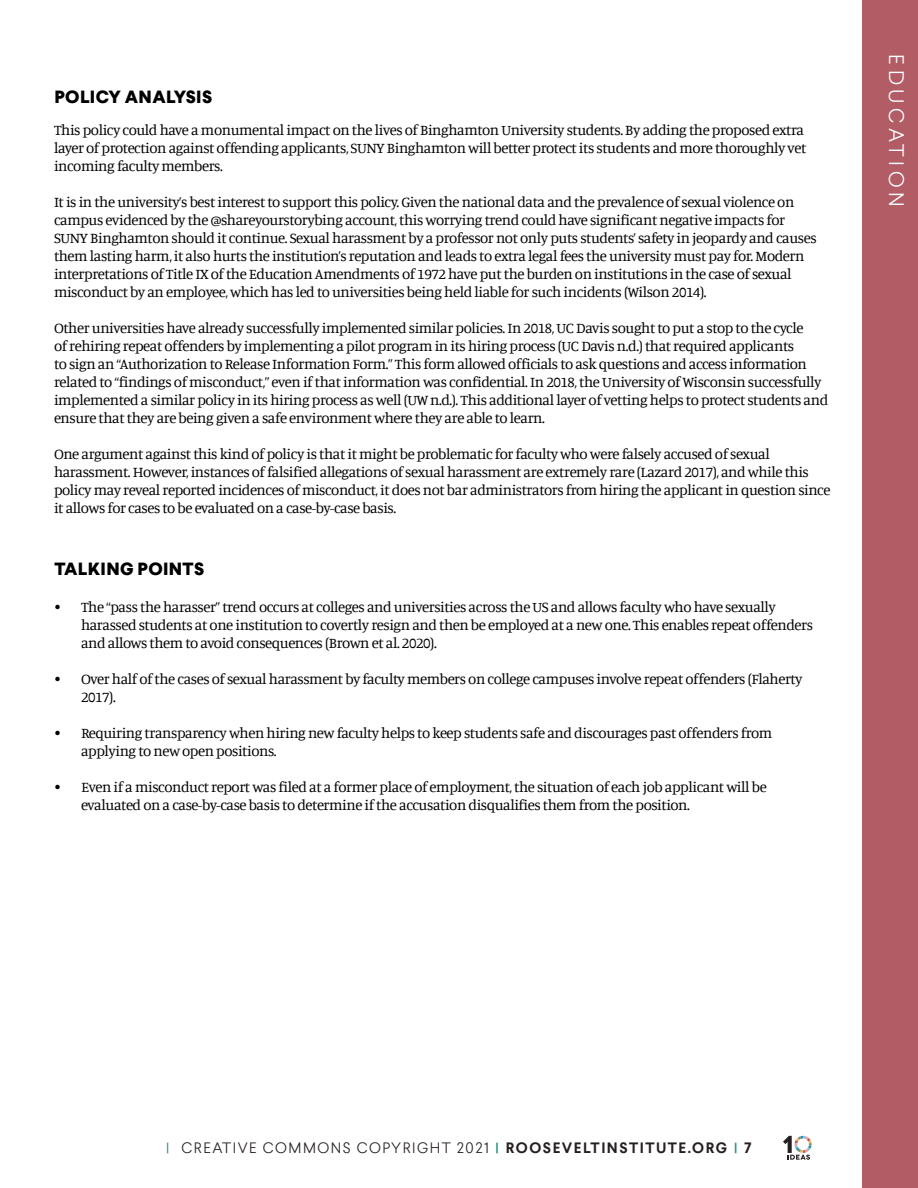
<style>
.page{position:relative;width:918px;height:1188px;background:#fff}
.page>*{position:absolute;margin:0;border:0;box-sizing:border-box;transform-origin:0 0}
.t1{font:300 21px "Larsseit";letter-spacing:.22em;color:#fff}
.t2{font:800 18px "Larsseit";letter-spacing:.02em;color:#000}
.t3{font:15px/18px "Manuale";letter-spacing:-.03em;color:#000}
.t4{font:300 15px "Larsseit";letter-spacing:.1em;color:#241f21}
.s1{font-family:"Proxima Nova";font-weight:600;color:#229082}
.s2{font-family:"Proxima Nova Extrabld";font-weight:400;color:#229082}
.s3{font-weight:700}
</style>
<div class="page">
<div style="left:863px;top:0;width:55px;height:1188px;background:#b25c66"></div>
<svg style="left:783px;top:1136px;width:29px;height:24px"></svg>
<p class="t2" style="left:54px;top:84px;width:159px">POLICY ANALYSIS</p>
<p class="t3" style="left:54px;top:120px;width:754px">This policy could have a monumental impact on the lives of Binghamton University students. By adding the proposed extra layer of protection against offending applicants, SUNY Binghamton will better protect its students and more thoroughly vet incoming faculty members.</p>
<p class="t3" style="left:54px;top:192px;width:764px">It is in the university’s best interest to support this policy. Given the national data and the prevalence of sexual violence on campus evidenced by the @shareyourstorybing account, this worrying trend could have significant negative impacts for SUNY Binghamton should it continue. Sexual harassment by a professor not only puts students’ safety in jeopardy and causes them lasting harm, it also hurts the institution’s reputation and leads to extra legal fees the university must pay for. Modern interpretations of Title IX of the Education Amendments of 1972 have put the burden on institutions in the case of sexual misconduct by an employee, which has led to universities being held liable for such incidents (Wilson 2014).</p>
<p class="t3" style="left:54px;top:318px;width:776px">Other universities have already successfully implemented similar policies. In 2018, UC Davis sought to put a stop to the cycle<br>of rehiring repeat offenders by implementing a pilot program in its hiring process (UC Davis n.d.) that required applicants<br>to sign an “Authorization to Release Information Form.” This form allowed officials to ask questions and access information related to “findings of misconduct,” even if that information was confidential. In 2018, the University of Wisconsin successfully implemented a similar policy in its hiring process as well (UW n.d.). This additional layer of vetting helps to protect students and ensure that they are being given a safe environment where they are able to learn.</p>
<p class="t3" style="left:54px;top:444px;width:778px">One argument against this kind of policy is that it might be problematic for faculty who were falsely accused of sexual harassment. However, instances of falsified allegations of sexual harassment are extremely rare (Lazard 2017), and while this policy may reveal reported incidences of misconduct, it does not bar administrators from hiring the applicant in question since it allows for cases to be evaluated on a case-by-case basis.</p>
<p class="t2" style="left:54px;top:557px;width:151px">TALKING POINTS</p>
<p class="t3" style="left:81px;top:598px;width:734px;text-indent:-27px">• The “pass the harasser” trend occurs at colleges and universities across the US and allows faculty who have sexually harassed students at one institution to covertly resign and then be employed at a new one. This enables repeat offenders and allows them to avoid consequences (Brown et al. 2020).</p>
<p class="t3" style="left:81px;top:670px;width:723px;text-indent:-27px">• Over half of the cases of sexual harassment by faculty members on college campuses involve repeat offenders (Flaherty<br>2017).</p>
<p class="t3" style="left:81px;top:724px;width:693px;text-indent:-27px">• Requiring transparency when hiring new faculty helps to keep students safe and discourages past offenders from applying to new open positions.</p>
<p class="t3" style="left:81px;top:778px;width:687px;text-indent:-27px">• Even if a misconduct report was filed at a former place of employment, the situation of each job applicant will be evaluated on a case-by-case basis to determine if the accusation disqualifies them from the position.</p>
<h1 class="t1" style="left:910px;top:54px;width:154px;rotate:90deg">EDUCATION</h1>
<p class="t4" style="left:166px;top:1138px;width:587px"><span class="s1">|</span> CREATIVE COMMONS COPYRIGHT 2021 <span class="s2">|</span> <span class="s3">ROOSEVELTINSTITUTE.ORG</span> <span class="s2">|</span> <span class="s3">7</span></p>
</div>
